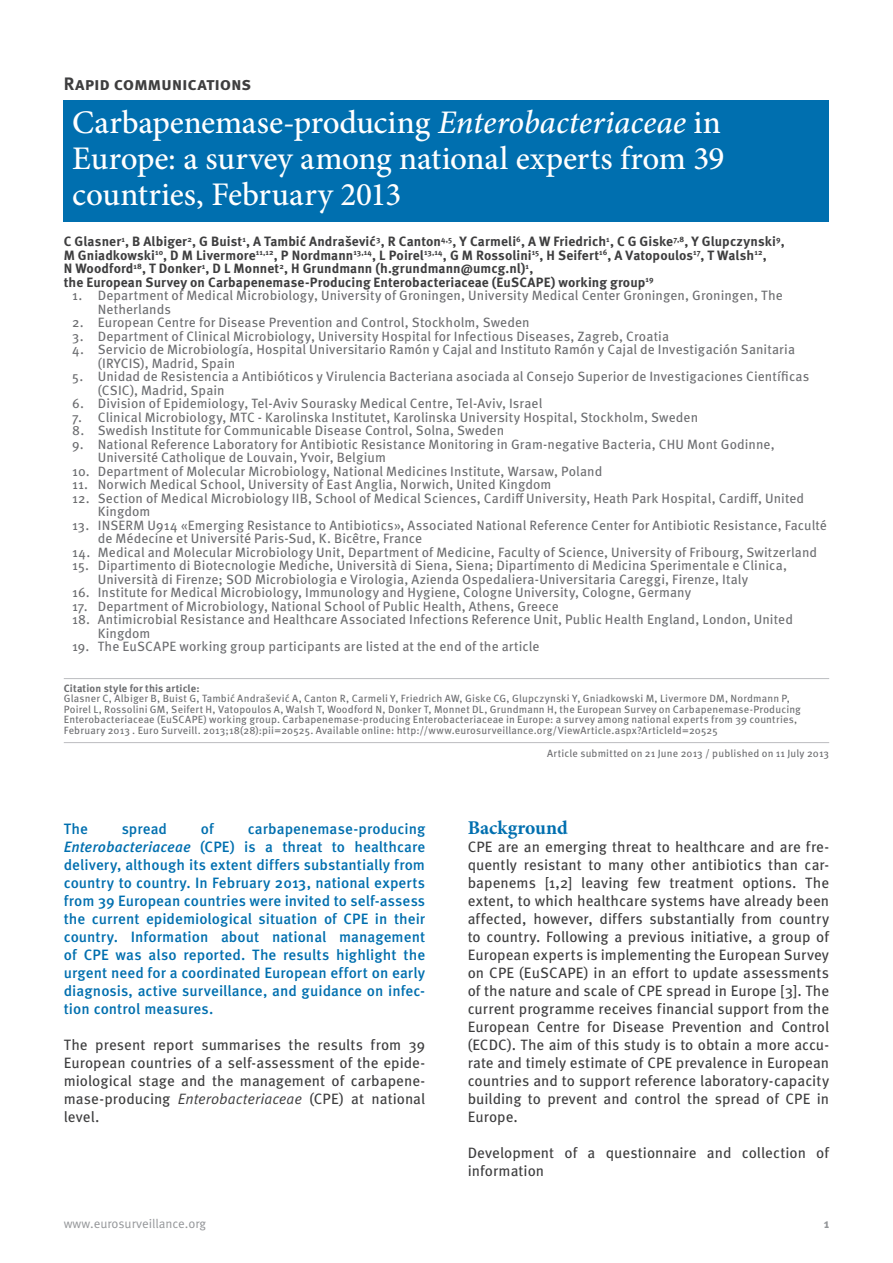
<style>
.page{position:relative;width:893px;height:1263px;background:#fff}
.page>*{position:absolute;margin:0;border:0;box-sizing:border-box;transform-origin:0 0}
.t1{font:500 33px/36px "Minion Pro";letter-spacing:-.005em;color:#fff;text-align:justify}
.t2{font:700 19.5px "Minion Pro";color:#006faf}
.t3{font:700 18px "Meta Pro";letter-spacing:-.015em;color:#3e3e3f}
.t4{font:15px/18px "Meta Pro";color:#3e3e3f;text-align:justify}
.t5{font:500 15px/18px "Meta Pro";color:#006faf;text-align:justify}
.t6{font:13.5px/13.5px "Meta Pro";letter-spacing:.005em;color:#6c6d70}
.t7{font:700 13.5px/13.5px "Meta Pro";letter-spacing:.005em;color:#3e3e3f}
.t8{font:12.75px "Meta Pro";color:#939598}
.t9{font:700 12.75px "Meta Pro";color:#939598}
.t10{font:10.5px/10.5px "Meta Pro";letter-spacing:.015em;color:#6c6d70}
.t11{font:700 10.5px "Meta Pro";letter-spacing:.015em;color:#6c6d70}
.s1{font-style:italic}
</style>
<div class="page">
<hr style="left:64px;top:678px;width:765px;height:1px;background:#bcbdc0">
<hr style="left:64px;top:742px;width:765px;height:1px;background:#bcbdc0">
<div style="left:64px;top:100px;width:765px;height:122px;background:#006faf"></div>
<h3 class="t3" style="left:64px;top:72px;width:189px">Rapid communications</h3>
<h1 class="t1" style="left:72px;top:104px;width:654px">Carbapenemase-producing <span class="s1">Enterobacteriaceae</span> in Europe: a survey among national experts from 39 countries, February 2013</h1>
<p class="t7" style="left:64px;top:235px;width:722px">C Glasner<sup>1</sup>, B Albiger<sup>2</sup>, G Buist<sup>1</sup>, A Tambić Andrašević<sup>3</sup>, R Canton<sup>4,5</sup>, Y Carmeli<sup>6</sup>, A W Friedrich<sup>1</sup>, C G Giske<sup>7,8</sup>, Y Glupczynski<sup>9</sup>, M Gniadkowski<sup>10</sup>, D M Livermore<sup>11,12</sup>, P Nordmann<sup>13,14</sup>, L Poirel<sup>13,14</sup>, G M Rossolini<sup>15</sup>, H Seifert<sup>16</sup>, A Vatopoulos<sup>17</sup>, T Walsh<sup>12</sup>,<br>N Woodford<sup>18</sup>, T Donker<sup>1</sup>, D L Monnet<sup>2</sup>, H Grundmann (h.grundmann@umcg.nl)<sup>1</sup>,<br>the European Survey on Carbapenemase-Producing Enterobacteriaceae (EuSCAPE) working group<sup>19</sup></p>
<p class="t6" style="left:98px;top:289px;width:686px;text-indent:-26px">1. Department of Medical Microbiology, University of Groningen, University Medical Center Groningen, Groningen, The<br>Netherlands</p>
<p class="t6" style="left:72px;top:316px;width:459px">2. European Centre for Disease Prevention and Control, Stockholm, Sweden</p>
<p class="t6" style="left:72px;top:330px;width:598px">3. Department of Clinical Microbiology, University Hospital for Infectious Diseases, Zagreb, Croatia</p>
<p class="t6" style="left:98px;top:343px;width:699px;text-indent:-26px">4. Servicio de Microbiología, Hospital Universitario Ramón y Cajal and Instituto Ramón y Cajal de Investigación Sanitaria (IRYCIS), Madrid, Spain</p>
<p class="t6" style="left:98px;top:370px;width:713px;text-indent:-26px">5. Unidad de Resistencia a Antibióticos y Virulencia Bacteriana asociada al Consejo Superior de Investigaciones Científicas (CSIC), Madrid, Spain</p>
<p class="t6" style="left:72px;top:397px;width:472px">6. Division of Epidemiology, Tel-Aviv Sourasky Medical Centre, Tel-Aviv, Israel</p>
<p class="t6" style="left:72px;top:411px;width:627px">7. Clinical Microbiology, MTC - Karolinska Institutet, Karolinska University Hospital, Stockholm, Sweden</p>
<p class="t6" style="left:72px;top:424px;width:433px">8. Swedish Institute for Communicable Disease Control, Solna, Sweden</p>
<p class="t6" style="left:98px;top:438px;width:678px;text-indent:-26px">9. National Reference Laboratory for Antibiotic Resistance Monitoring in Gram-negative Bacteria, CHU Mont Godinne,<br>Université Catholique de Louvain, Yvoir, Belgium</p>
<p class="t6" style="left:72px;top:465px;width:531px">10. Department of Molecular Microbiology, National Medicines Institute, Warsaw, Poland</p>
<p class="t6" style="left:72px;top:478px;width:481px">11. Norwich Medical School, University of East Anglia, Norwich, United Kingdom</p>
<p class="t6" style="left:98px;top:492px;width:708px;text-indent:-26px">12. Section of Medical Microbiology IIB, School of Medical Sciences, Cardiff University, Heath Park Hospital, Cardiff, United<br>Kingdom</p>
<p class="t6" style="left:98px;top:519px;width:731px;text-indent:-26px">13. INSERM U914 «Emerging Resistance to Antibiotics», Associated National Reference Center for Antibiotic Resistance, Faculté de Médecine et Université Paris-Sud, K. Bicêtre, France</p>
<p class="t6" style="left:72px;top:546px;width:746px">14. Medical and Molecular Microbiology Unit, Department of Medicine, Faculty of Science, University of Fribourg, Switzerland</p>
<p class="t6" style="left:98px;top:559px;width:691px;text-indent:-26px">15. Dipartimento di Biotecnologie Mediche, Università di Siena, Siena; Dipartimento di Medicina Sperimentale e Clinica,<br>Università di Firenze; SOD Microbiologia e Virologia, Azienda Ospedaliera-Universitaria Careggi, Firenze, Italy</p>
<p class="t6" style="left:72px;top:586px;width:621px">16. Institute for Medical Microbiology, Immunology and Hygiene, Cologne University, Cologne, Germany</p>
<p class="t6" style="left:72px;top:600px;width:488px">17. Department of Microbiology, National School of Public Health, Athens, Greece</p>
<p class="t6" style="left:98px;top:613px;width:697px;text-indent:-26px">18. Antimicrobial Resistance and Healthcare Associated Infections Reference Unit, Public Health England, London, United<br>Kingdom</p>
<p class="t6" style="left:72px;top:640px;width:469px">19. The EuSCAPE working group participants are listed at the end of the article</p>
<p class="t11" style="left:64px;top:681px;width:137px">Citation style for this article:</p>
<p class="t10" style="left:64px;top:694px;width:739px">Glasner C, Albiger B, Buist G, Tambić Andrašević A, Canton R, Carmeli Y, Friedrich AW, Giske CG, Glupczynski Y, Gniadkowski M, Livermore DM, Nordmann P, Poirel L, Rossolini GM, Seifert H, Vatopoulos A, Walsh T, Woodford N, Donker T, Monnet DL, Grundmann H, the European Survey on Carbapenemase-Producing Enterobacteriaceae (EuSCAPE) working group. Carbapenemase-producing Enterobacteriaceae in Europe: a survey among national experts from 39 countries, February 2013 . Euro Surveill. 2013;18(28):pii=20525. Available online: http://www.eurosurveillance.org/ViewArticle.aspx?ArticleId=20525</p>
<p class="t10" style="left:547px;top:748px;width:283px">Article submitted on 21 June 2013 / published on 11 July 2013</p>
<p class="t5" style="left:64px;top:820px;width:26px">The</p>
<p class="t5" style="left:122px;top:820px;width:47px">spread</p>
<p class="t5" style="left:201px;top:820px;width:15px">of</p>
<p class="t5" style="left:64px;top:820px;width:363px;text-indent:184px">carbapenemase-producing <span class="s1">Enterobacteriaceae</span> (CPE) is a threat to healthcare delivery, although its extent differs substantially from country to country. In February 2013, national experts from 39 European countries were invited to self-assess the current epidemiological situation of CPE in their country. Information about national management of CPE was also reported. The results highlight the urgent need for a coordinated European effort on early diagnosis, active surveillance, and guidance on infec&shy;tion control measures.</p>
<p class="t4" style="left:64px;top:1036px;width:363px">The present report summarises the results from 39<br>European countries of a self-assessment of the epide&shy;miological stage and the management of carbapene&shy;mase-producing <span class="s1">Enterobacteriaceae</span> (CPE) at national level.</p>
<h2 class="t2" style="left:468px;top:814px;width:101px">Background</h2>
<p class="t4" style="left:468px;top:838px;width:363px">CPE are an emerging threat to healthcare and are fre&shy;quently resistant to many other antibiotics than car&shy;bapenems [1,2] leaving few treatment options. The extent, to which healthcare systems have already been affected, however, differs substantially from country to country. Following a previous initiative, a group of European experts is implementing the European Survey on CPE (EuSCAPE) in an effort to update assessments of the nature and scale of CPE spread in Europe [3]. The current programme receives financial support from the European Centre for Disease Prevention and Control (ECDC). The aim of this study is to obtain a more accu&shy;rate and timely estimate of CPE prevalence in European countries and to support reference laboratory-capacity building to prevent and control the spread of CPE in Europe.</p>
<p class="t4" style="left:468px;top:1144px;width:363px">Development of a questionnaire and collection of information</p>
<p class="t8" style="left:64px;top:1215px;width:144px">www.eurosurveillance.org</p>
<p class="t9" style="left:824px;top:1215px;width:7px">1</p>
</div>
